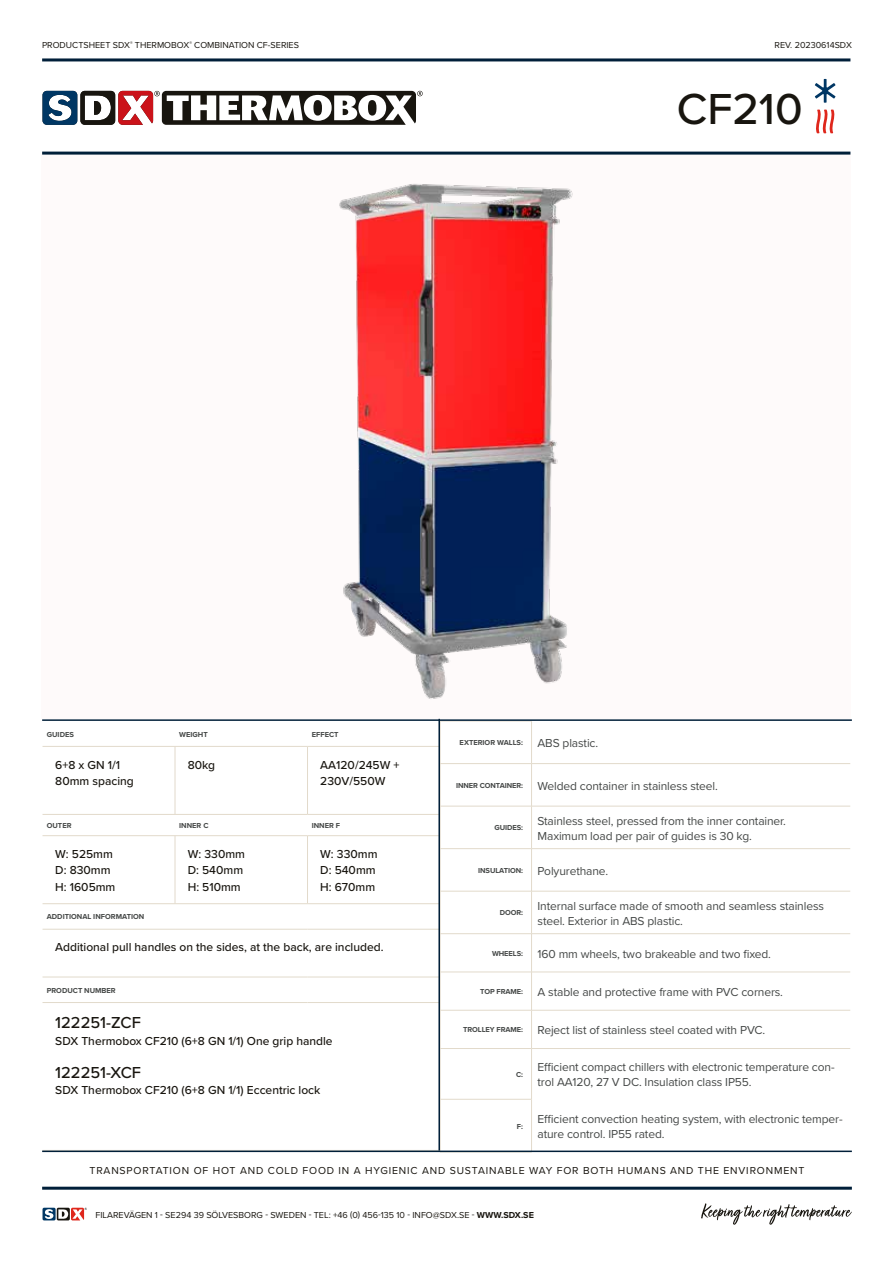
<style>
.page{position:relative;width:893px;height:1263px;background:#fff}
.page>*{position:absolute;margin:0;border:0;box-sizing:border-box;transform-origin:0 0}
.t1{font:500 45px "Proxima Nova";color:#18150f}
.t2{font:500 16.5px "Proxima Nova";color:#18150f}
.t3{font:12px/15px "Proxima Nova";letter-spacing:-.01em;color:#454847}
.t4{font:500 12px/16.5px "Proxima Nova";color:#18150f}
.t5{font:10.5px "Proxima Nova";letter-spacing:.08em;color:#18150f}
.t6{font:9px "Proxima Nova";color:#18150f}
.t7{font:700 7.5px "Proxima Nova";color:#454847}
.s1{font-weight:400;font-size:12px}
.s2{font-weight:700;font-size:7.5px}
.s3{font-weight:700}
</style>
<div class="page">
<div style="left:41px;top:154px;width:809px;height:565px;background:#fefafa"></div>
<img style="left:339px;top:184px;width:234px;height:535px">
<hr style="left:440px;top:721px;width:92px;height:1px;background:#e2dacb">
<hr style="left:440px;top:721px;width:1px;height:42px;background:#e2dacb">
<hr style="left:531px;top:721px;width:1px;height:42px;background:#e2dacb">
<hr style="left:440px;top:763px;width:91px;height:1px;background:#e2dacb">
<hr style="left:440px;top:764px;width:1px;height:42px;background:#e2dacb">
<hr style="left:531px;top:763px;width:319px;height:1px;background:#e2dacb">
<hr style="left:531px;top:764px;width:1px;height:42px;background:#e2dacb">
<hr style="left:440px;top:806px;width:91px;height:1px;background:#e2dacb">
<hr style="left:440px;top:806px;width:1px;height:42px;background:#e2dacb">
<hr style="left:531px;top:806px;width:319px;height:1px;background:#e2dacb">
<hr style="left:531px;top:806px;width:1px;height:42px;background:#e2dacb">
<hr style="left:440px;top:848px;width:91px;height:1px;background:#e2dacb">
<hr style="left:440px;top:849px;width:1px;height:42px;background:#e2dacb">
<hr style="left:531px;top:848px;width:319px;height:1px;background:#e2dacb">
<hr style="left:531px;top:849px;width:1px;height:42px;background:#e2dacb">
<hr style="left:440px;top:891px;width:91px;height:1px;background:#e2dacb">
<hr style="left:440px;top:891px;width:1px;height:42px;background:#e2dacb">
<hr style="left:531px;top:891px;width:319px;height:1px;background:#e2dacb">
<hr style="left:531px;top:891px;width:1px;height:42px;background:#e2dacb">
<hr style="left:440px;top:933px;width:91px;height:1px;background:#e2dacb">
<hr style="left:440px;top:934px;width:1px;height:38px;background:#e2dacb">
<hr style="left:531px;top:933px;width:319px;height:1px;background:#e2dacb">
<hr style="left:531px;top:934px;width:1px;height:38px;background:#e2dacb">
<hr style="left:440px;top:972px;width:91px;height:1px;background:#e2dacb">
<hr style="left:440px;top:972px;width:1px;height:38px;background:#e2dacb">
<hr style="left:531px;top:972px;width:319px;height:1px;background:#e2dacb">
<hr style="left:531px;top:972px;width:1px;height:38px;background:#e2dacb">
<hr style="left:440px;top:1010px;width:91px;height:1px;background:#e2dacb">
<hr style="left:440px;top:1010px;width:1px;height:38px;background:#e2dacb">
<hr style="left:531px;top:1010px;width:319px;height:1px;background:#e2dacb">
<hr style="left:531px;top:1010px;width:1px;height:38px;background:#e2dacb">
<hr style="left:440px;top:1048px;width:91px;height:1px;background:#e2dacb">
<hr style="left:440px;top:1049px;width:1px;height:50px;background:#e2dacb">
<hr style="left:531px;top:1048px;width:319px;height:1px;background:#e2dacb">
<hr style="left:531px;top:1049px;width:1px;height:50px;background:#e2dacb">
<hr style="left:440px;top:1099px;width:92px;height:1px;background:#e2dacb">
<hr style="left:440px;top:1099px;width:1px;height:53px;background:#e2dacb">
<hr style="left:531px;top:1099px;width:1px;height:53px;background:#e2dacb">
<hr style="left:440px;top:1152px;width:92px;height:1px;background:#e2dacb">
<hr style="left:43px;top:746px;width:132px;height:1px;background:#e2dacb">
<hr style="left:175px;top:746px;width:132px;height:1px;background:#e2dacb">
<hr style="left:175px;top:746px;width:1px;height:68px;background:#e2dacb">
<hr style="left:307px;top:746px;width:133px;height:1px;background:#e2dacb">
<hr style="left:43px;top:814px;width:132px;height:1px;background:#e2dacb">
<hr style="left:175px;top:814px;width:132px;height:1px;background:#e2dacb">
<hr style="left:307px;top:814px;width:133px;height:1px;background:#e2dacb">
<hr style="left:43px;top:903px;width:132px;height:1px;background:#e2dacb">
<hr style="left:175px;top:903px;width:132px;height:1px;background:#e2dacb">
<hr style="left:307px;top:903px;width:133px;height:1px;background:#e2dacb">
<hr style="left:43px;top:977px;width:132px;height:1px;background:#e2dacb">
<hr style="left:175px;top:977px;width:132px;height:1px;background:#e2dacb">
<hr style="left:307px;top:977px;width:133px;height:1px;background:#e2dacb">
<hr style="left:43px;top:835px;width:132px;height:1px;background:#e2dacb">
<hr style="left:175px;top:835px;width:132px;height:1px;background:#e2dacb">
<hr style="left:175px;top:836px;width:1px;height:67px;background:#e2dacb">
<hr style="left:307px;top:835px;width:133px;height:1px;background:#e2dacb">
<hr style="left:43px;top:929px;width:132px;height:1px;background:#e2dacb">
<hr style="left:175px;top:929px;width:132px;height:1px;background:#e2dacb">
<hr style="left:307px;top:929px;width:133px;height:1px;background:#e2dacb">
<hr style="left:43px;top:1002px;width:132px;height:1px;background:#e2dacb">
<hr style="left:175px;top:1002px;width:132px;height:1px;background:#e2dacb">
<hr style="left:307px;top:1002px;width:133px;height:1px;background:#e2dacb">
<hr style="left:307px;top:746px;width:1px;height:68px;background:#e2dacb">
<hr style="left:307px;top:836px;width:1px;height:67px;background:#e2dacb">
<hr style="left:42px;top:1150px;width:810px;height:2px;background:#001f39">
<hr style="left:42px;top:1187px;width:810px;height:3px;background:#001f39">
<hr style="left:42px;top:58px;width:808px;height:3px;background:#001f39">
<hr style="left:42px;top:152px;width:808px;height:3px;background:#001f39">
<svg style="left:43px;top:91px;width:380px;height:34px"></svg>
<svg style="left:43px;top:1208px;width:44px;height:12px"></svg>
<svg style="left:701px;top:1203px;width:151px;height:22px"></svg>
<hr style="left:42px;top:719px;width:810px;height:2px;background:#001f39">
<hr style="left:438px;top:719px;width:2px;height:431px;background:#001f39">
<svg style="left:815px;top:79px;width:20px;height:24px"></svg>
<svg style="left:816px;top:110px;width:19px;height:23px"></svg>
<p class="t6" style="left:42px;top:39px;width:259px">PRODUCTSHEET SDX<sup>®</sup> THERMOBOX<sup>®</sup> COMBINATION CF-SERIES</p>
<p class="t6" style="left:775px;top:39px;width:79px">REV. 20230614SDX</p>
<h1 class="t1" style="left:677px;top:76px;width:127px">CF210</h1>
<p class="t7" style="left:47px;top:728px;width:29px">GUIDES</p>
<p class="t7" style="left:179px;top:728px;width:30px">WEIGHT</p>
<p class="t7" style="left:312px;top:728px;width:28px">EFFECT</p>
<p class="t4" style="left:55px;top:756px;width:80px">6+8 x GN 1/1<br>80mm spacing</p>
<p class="t4" style="left:188px;top:756px;width:29px">80kg</p>
<p class="t4" style="left:320px;top:756px;width:81px">AA120/245W +<br>230V/550W</p>
<p class="t7" style="left:47px;top:820px;width:26px">OUTER</p>
<p class="t7" style="left:179px;top:820px;width:31px">INNER C</p>
<p class="t7" style="left:312px;top:820px;width:30px">INNER F</p>
<p class="t4" style="left:55px;top:845px;width:62px">W: 525mm<br>D: 830mm<br>H: 1605mm</p>
<p class="t4" style="left:188px;top:845px;width:59px">W: 330mm<br>D: 540mm<br>H: 510mm</p>
<p class="t4" style="left:320px;top:845px;width:59px">W: 330mm<br>D: 540mm<br>H: 670mm</p>
<p class="t7" style="left:47px;top:911px;width:99px">ADDITIONAL INFORMATION</p>
<p class="t4" style="left:55px;top:939px;width:330px">Additional pull handles on the sides, at the back, are included.</p>
<p class="t7" style="left:47px;top:985px;width:71px">PRODUCT NUMBER</p>
<h2 class="t2" style="left:55px;top:1010px;width:87px">122251-ZCF</h2>
<p class="t4" style="left:55px;top:1032px;width:279px">SDX Thermobox CF210 (6+8 GN 1/1) One grip handle</p>
<h2 class="t2" style="left:55px;top:1060px;width:87px">122251-XCF</h2>
<p class="t4" style="left:55px;top:1082px;width:267px">SDX Thermobox CF210 (6+8 GN 1/1) Eccentric lock</p>
<p class="t7" style="left:460px;top:737px;width:140px">EXTERIOR WALLS: <span class="s1">ABS plastic.</span></p>
<p class="t3" style="left:456px;top:777px;width:263px"><span class="s2">INNER CONTAINER:</span> Welded container in stainless steel.</p>
<p class="t7" style="left:494px;top:822px;width:30px">GUIDES:</p>
<p class="t3" style="left:537px;top:812px;width:250px">Stainless steel, pressed from the inner container.<br>Maximum load per pair of guides is 30 kg.</p>
<p class="t3" style="left:478px;top:863px;width:132px"><span class="s2">INSULATION:</span> Polyurethane.</p>
<p class="t7" style="left:500px;top:907px;width:25px">DOOR:</p>
<p class="t3" style="left:537px;top:898px;width:288px">Internal surface made of smooth and seamless stainless steel. Exterior in ABS plastic.</p>
<p class="t3" style="left:492px;top:945px;width:280px"><span class="s2">WHEELS:</span> 160 mm wheels, two brakeable and two fixed.</p>
<p class="t3" style="left:480px;top:984px;width:304px"><span class="s2">TOP FRAME:</span> A stable and protective frame with PVC corners.</p>
<p class="t3" style="left:463px;top:1022px;width:304px"><span class="s2">TROLLEY FRAME:</span> Reject list of stainless steel coated with PVC.</p>
<p class="t7" style="left:516px;top:1069px;width:8px">C:</p>
<p class="t3" style="left:537px;top:1059px;width:299px">Efficient compact chillers with electronic temperature con&shy;trol AA120, 27 V DC. Insulation class IP55.</p>
<p class="t7" style="left:517px;top:1120px;width:8px">F:</p>
<p class="t3" style="left:537px;top:1111px;width:307px">Efficient convection heating system, with electronic temper&shy;ature control. IP55 rated.</p>
<p class="t5" style="left:90px;top:1162px;width:716px">TRANSPORTATION OF HOT AND COLD FOOD IN A HYGIENIC AND SUSTAINABLE WAY FOR BOTH HUMANS AND THE ENVIRONMENT</p>
<p class="t6" style="left:95px;top:1208px;width:440px">FILAREVÄGEN 1 - SE294 39 SÖLVESBORG - SWEDEN - TEL: +46 (0) 456-135 10 - INFO@SDX.SE - <span class="s3">WWW.SDX.SE</span></p>
</div>
